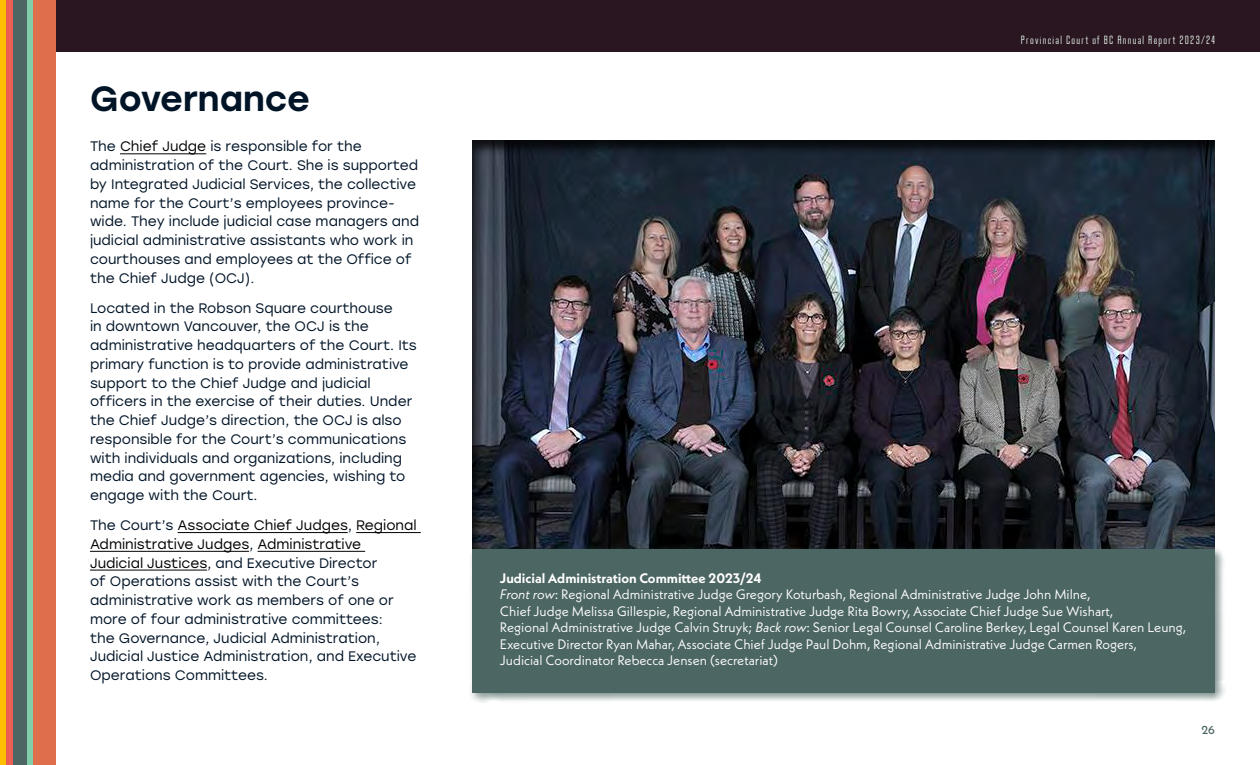
<style>
.page{position:relative;width:1260px;height:765px;background:#fff}
.page>*{position:absolute;margin:0;border:0;box-sizing:border-box;transform-origin:0 0}
.t1{font:500 35px "Stolzl";color:#001427}
.Body{font:13.75px/18.8px "Stolzl";color:#001427}
.Photo_Credit{font:13.75px/16.5px "Neue Kabel";color:#fff}
.t2{font:12.5px "Baucher Got URW Ext";letter-spacing:.1em;color:#eefcf3}
.t3{font:12.5px "Josefin Sans";color:#4c6663}
.s1{color:#000}
.s2{font-weight:700}
.s3{font-style:italic}
</style>
<div class="page">
<div style="left:45px;top:0;width:1215px;height:52px;background:#291620"></div>
<div style="left:0;top:0;width:6px;height:765px;background:#ffbf00"></div>
<div style="left:6px;top:0;width:7px;height:765px;background:#eb5e55"></div>
<div style="left:13px;top:0;width:14px;height:765px;background:#4c6663"></div>
<div style="left:27px;top:0;width:7px;height:765px;background:#80cfaa"></div>
<div style="left:34px;top:0;width:22px;height:765px;background:#de6e4c"></div>
<hr style="left:120px;top:154px;width:86px;height:1px;background:#000">
<hr style="left:178px;top:532px;width:170px;height:1px;background:#000">
<hr style="left:356px;top:532px;width:65px;height:1px;background:#000">
<hr style="left:90px;top:551px;width:159px;height:1px;background:#000">
<hr style="left:258px;top:551px;width:107px;height:1px;background:#000">
<hr style="left:90px;top:570px;width:117px;height:1px;background:#000">
<div style="left:457px;top:116px;width:772px;height:510px;background:#000;opacity:.75"></div>
<div style="left:469px;top:546px;width:757px;height:157px;background:#4c6663;opacity:.75"></div>
<div style="left:472px;top:549px;width:743px;height:143px;background:#4c6663"></div>
<h3 class="t1" style="left:90px;top:74px;width:222px">Governance</h3>
<p class="Body" style="left:90px;top:137px;width:331px">The <span class="s1">Chief Judge</span> is responsible for the administration of the Court. She is supported by Integrated Judicial Services, the collective name for the Court’s employees province&shy;wide. They include judicial case managers and judicial administrative assistants who work in courthouses and employees at the Office of the Chief Judge (OCJ).</p>
<p class="Body" style="left:90px;top:298px;width:328px">Located in the Robson Square courthouse<br>in downtown Vancouver, the OCJ is the administrative headquarters of the Court. Its primary function is to provide administrative support to the Chief Judge and judicial officers in the exercise of their duties. Under the Chief Judge’s direction, the OCJ is also responsible for the Court’s communications with individuals and organizations, including media and government agencies, wishing to engage with the Court.</p>
<p class="Body" style="left:90px;top:515px;width:328px">The Court’s <span class="s1">Associate Chief Judges</span>, <span class="s1">Regional Administrative Judges</span>, <span class="s1">Administrative Judicial Justices</span>, and Executive Director<br>of Operations assist with the Court’s administrative work as members of one or more of four administrative committees:<br>the Governance, Judicial Administration, Judicial Justice Administration, and Executive Operations Committees.</p>
<p class="t2" style="left:1021px;top:34px;width:196px">Provincial Court of BC Annual Report 2023/24</p>
<p class="Photo_Credit" style="left:500px;top:569px;width:688px"><span class="s2">Judicial Administration Committee 2023/24<br></span><span class="s3">Front row</span>: Regional Administrative Judge Gregory Koturbash, Regional Administrative Judge John Milne,<br>Chief Judge Melissa Gillespie, Regional Administrative Judge Rita Bowry, Associate Chief Judge Sue Wishart,<br>Regional Administrative Judge Calvin Struyk; <span class="s3">Back row</span>: Senior Legal Counsel Caroline Berkey, Legal Counsel Karen Leung, Executive Director Ryan Mahar, Associate Chief Judge Paul Dohm, Regional Administrative Judge Carmen Rogers,<br>Judicial Coordinator Rebecca Jensen (secretariat)</p>
<p class="t3" style="left:1201px;top:719px;width:15px">26</p>
</div>
